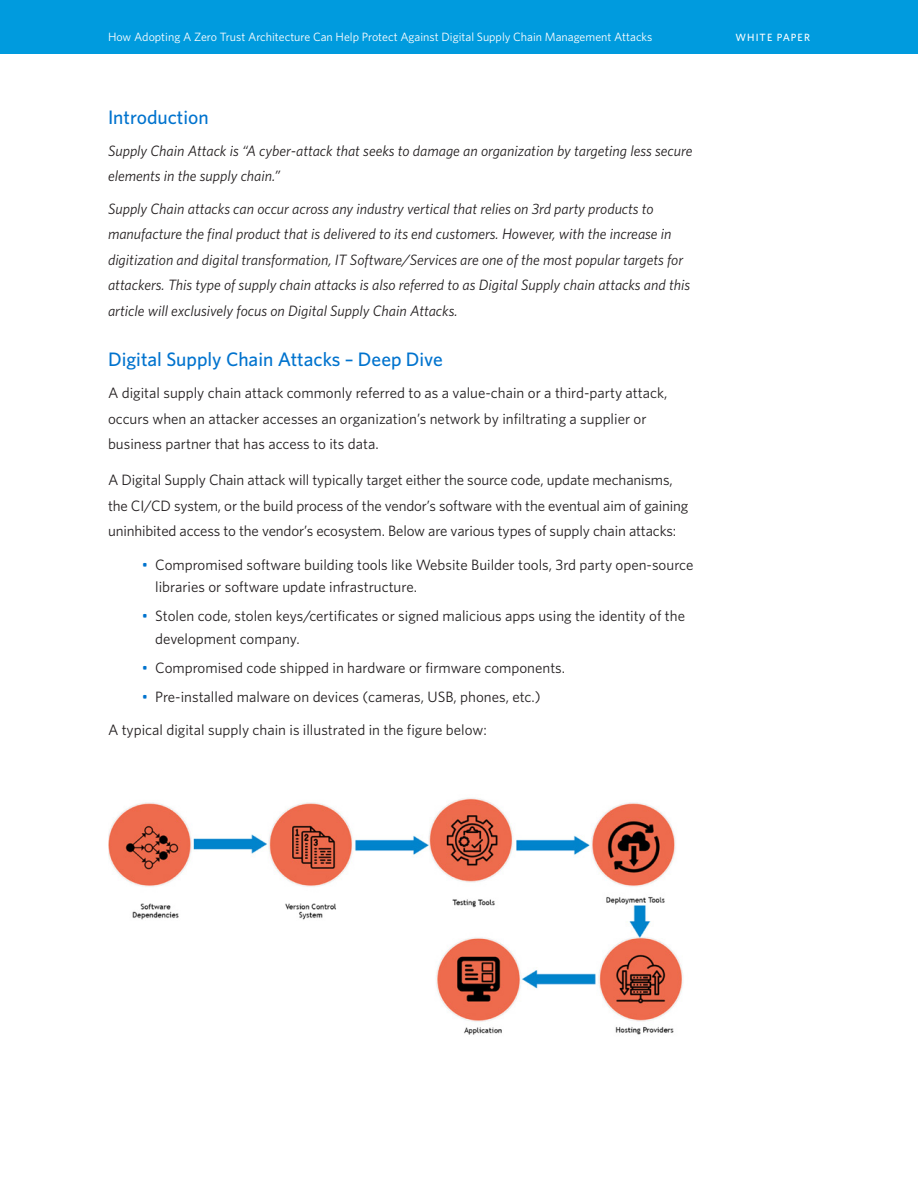
<style>
.page{position:relative;width:918px;height:1188px;background:#fff}
.page>*{position:absolute;margin:0;border:0;box-sizing:border-box;transform-origin:0 0}
.t1{font:500 19.5px "Whitney";color:#0073ce}
.Main_Body_Text{font:15px/25.5px "Whitney";color:#231f20}
.Intro_Text{font:italic 15px/25.5px "Whitney";color:#231f20}
.Page_Title{font:12px "Whitney";color:#fff}
.Page_Title-2{font:500 10.5px "Whitney";letter-spacing:.1em;color:#fff}
.s1{color:#0073ce}
</style>
<div class="page">
<img style="left:108px;top:798px;width:575px;height:237px">
<div style="left:0;top:0;width:918px;height:54px;background:#009bde"></div>
<p class="Page_Title" style="left:108px;top:29px;width:546px">How Adopting A Zero Trust Architecture Can Help Protect Against Digital Supply Chain Management Attacks</p>
<p class="Page_Title-2" style="left:736px;top:30px;width:76px">WHITE PAPER</p>
<h1 class="t1" style="left:108px;top:104px;width:102px">Introduction</h1>
<p class="Intro_Text" style="left:108px;top:138px;width:586px">Supply Chain Attack is “A cyber-attack that seeks to damage an organization by targeting less secure elements in the supply chain.”</p>
<p class="Intro_Text" style="left:108px;top:195px;width:584px">Supply Chain attacks can occur across any industry vertical that relies on 3rd party products to manufacture the final product that is delivered to its end customers. However, with the increase in digitization and digital transformation, IT Software/Services are one of the most popular targets for attackers. This type of supply chain attacks is also referred to as Digital Supply chain attacks and this article will exclusively focus on Digital Supply Chain Attacks.</p>
<h1 class="t1" style="left:108px;top:346px;width:336px">Digital Supply Chain Attacks – Deep Dive</h1>
<p class="Main_Body_Text" style="left:108px;top:380px;width:561px">A digital supply chain attack commonly referred to as a value-chain or a third-party attack, occurs when an attacker accesses an organization’s network by infiltrating a supplier or business partner that has access to its data.</p>
<p class="Main_Body_Text" style="left:108px;top:467px;width:582px">A Digital Supply Chain attack will typically target either the source code, update mechanisms, the CI/CD system, or the build process of the vendor’s software with the eventual aim of gaining uninhibited access to the vendor’s ecosystem. Below are various types of supply chain attacks:</p>
<p class="Main_Body_Text" style="left:155px;top:553px;width:540px;line-height:22.5px;text-indent:-14px"><span class="s1">•</span> Compromised software building tools like Website Builder tools, 3rd party open-source libraries or software update infrastructure.</p>
<p class="Main_Body_Text" style="left:155px;top:605px;width:531px;line-height:22.5px;text-indent:-14px"><span class="s1">•</span> Stolen code, stolen keys/certificates or signed malicious apps using the identity of the development company.</p>
<p class="Main_Body_Text" style="left:142px;top:655px;width:425px"><span class="s1">•</span> Compromised code shipped in hardware or firmware components.</p>
<p class="Main_Body_Text" style="left:142px;top:684px;width:401px"><span class="s1">•</span> Pre-installed malware on devices (cameras, USB, phones, etc.)</p>
<p class="Main_Body_Text" style="left:108px;top:716px;width:380px">A typical digital supply chain is illustrated in the figure below:</p>
</div>
